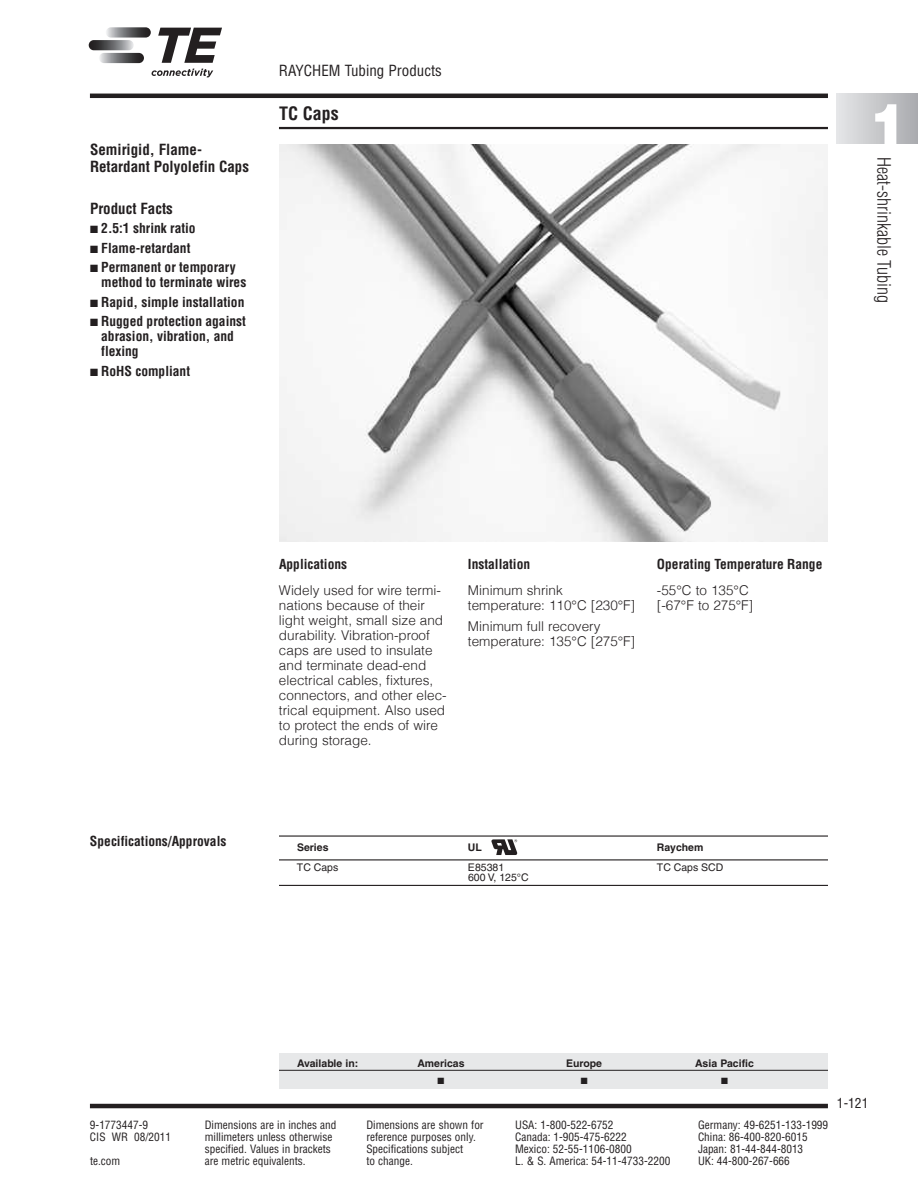
<style>
.page{position:relative;width:918px;height:1188px;background:#fff}
.page>*{position:absolute;margin:0;border:0;box-sizing:border-box;transform-origin:0 0}
.t1{font:900 57px "Helvetica";color:#fff}
.t2{font:300 condensed 18px "Helvetica";color:#231f20}
.t3{font:700 condensed 18px "Helvetica";color:#231f20}
.t4{font:700 condensed 15px/16.5px "Helvetica";color:#231f20}
.t5{font:condensed 15px "Helvetica";color:#231f20}
.t6{font:300 13.5px/15px "Helvetica";color:#231f20}
.t7{font:700 condensed 13.5px/15px "Helvetica";color:#231f20}
.t8{font:condensed 13.5px "Helvetica";color:#231f20}
.t9{font:condensed 11.25px "Helvetica";color:#231f20}
.t10{font:700 10.5px "Helvetica";color:#231f20}
.t11{font:10.5px "Helvetica";color:#231f20}
.t12{font:9px "Zapf Dingbats";color:#231f20}
</style>
<div class="page">
<hr style="left:279px;top:127px;width:549px;height:2px;background:#231f20">
<hr style="left:90px;top:94px;width:738px;height:4px;background:#231f20">
<hr style="left:90px;top:1104px;width:738px;height:4px;background:#231f20">
<div style="left:837px;top:94px;width:81px;height:49px;background:linear-gradient(to right,#e5e6e7,#a9aaae)"></div>
<svg style="left:106px;top:27px;width:45px;height:11px"></svg>
<svg style="left:99px;top:53px;width:45px;height:10px"></svg>
<svg style="left:89px;top:40px;width:45px;height:10px"></svg>
<svg style="left:158px;top:28px;width:64px;height:35px"></svg>
<svg style="left:152px;top:69px;width:61px;height:8px"></svg>
<div style="left:279px;top:1053px;width:549px;height:35px;background:#e7e8e9"></div>
<hr style="left:279px;top:1070px;width:549px;height:1px;background:#231f20">
<img style="left:279px;top:144px;width:549px;height:397px">
<hr style="left:279px;top:835px;width:549px;height:2px;background:#231f20">
<hr style="left:279px;top:859px;width:549px;height:1px;background:#231f20">
<hr style="left:279px;top:885px;width:549px;height:1px;background:#231f20">
<svg style="left:491px;top:839px;width:27px;height:16px"></svg>
<h3 class="t4" style="left:90px;top:142px;width:161px">Semirigid, Flame-<br>Retardant Polyolefin Caps</h3>
<h3 class="t4" style="left:90px;top:200px;width:84px">Product Facts</h3>
<p class="t7" style="left:90px;top:221px;width:107px">■ 2.5:1 shrink ratio</p>
<p class="t7" style="left:90px;top:241px;width:102px">■ Flame-retardant</p>
<p class="t7" style="left:101px;top:260px;width:147px;text-indent:-11px">■ Permanent or temporary method to terminate wires</p>
<p class="t7" style="left:90px;top:295px;width:156px">■ Rapid, simple installation</p>
<p class="t7" style="left:101px;top:314px;width:146px;text-indent:-11px">■ Rugged protection against abrasion, vibration, and flexing</p>
<p class="t7" style="left:90px;top:364px;width:102px">■ RoHS compliant</p>
<h3 class="t5" style="left:279px;top:62px;width:164px">RAYCHEM Tubing Products</h3>
<h2 class="t3" style="left:279px;top:103px;width:61px">TC Caps</h2>
<h1 class="t1" style="left:870px;top:92px;width:40px">1</h1>
<h2 class="t2" style="left:894px;top:157px;width:147px;rotate:90deg">Heat-shrinkable Tubing</h2>
<p class="t7" style="left:90px;top:833px;width:138px">Specifications/Approvals</p>
<p class="t7" style="left:279px;top:557px;width:70px">Applications</p>
<p class="t6" style="left:279px;top:584px;width:169px">Widely used for wire termi&shy;nations because of their light weight, small size and durability. Vibration-proof caps are used to insulate and terminate dead-end electrical cables, fixtures, connectors, and other elec&shy;trical equipment. Also used to protect the ends of wire during storage.</p>
<p class="t7" style="left:468px;top:557px;width:64px">Installation</p>
<p class="t6" style="left:468px;top:584px;width:169px">Minimum shrink temperature: 110°C [230°F]</p>
<p class="t6" style="left:468px;top:620px;width:169px">Minimum full recovery temperature: 135°C [275°F]</p>
<p class="t7" style="left:657px;top:557px;width:167px">Operating Temperature Range</p>
<p class="t6" style="left:657px;top:584px;width:98px">-55°C to 135°C [-67°F to 275°F]</p>
<p class="t10" style="left:297px;top:843px;width:33px">Series</p>
<p class="t10" style="left:468px;top:843px;width:15px">UL</p>
<p class="t10" style="left:657px;top:843px;width:48px">Raychem</p>
<p class="t11" style="left:297px;top:863px;width:43px">TC Caps</p>
<p class="t11" style="left:468px;top:863px;width:38px">E85381</p>
<p class="t11" style="left:657px;top:863px;width:68px">TC Caps SCD</p>
<p class="t11" style="left:468px;top:873px;width:62px">600 V, 125°C</p>
<p class="t10" style="left:297px;top:1059px;width:63px">Available in:</p>
<p class="t10" style="left:417px;top:1059px;width:49px">Americas</p>
<p class="t10" style="left:566px;top:1059px;width:37px">Europe</p>
<p class="t10" style="left:695px;top:1059px;width:60px">Asia Pacific</p>
<p class="t12" style="left:438px;top:1076px;width:8px">■</p>
<p class="t12" style="left:581px;top:1076px;width:8px">■</p>
<p class="t12" style="left:721px;top:1076px;width:8px">■</p>
<p class="t9" style="left:90px;top:1118px;width:60px">9-1773447-9</p>
<p class="t9" style="left:205px;top:1118px;width:133px">Dimensions are in inches and</p>
<p class="t9" style="left:366px;top:1118px;width:119px">Dimensions are shown for</p>
<p class="t9" style="left:515px;top:1118px;width:100px">USA: 1-800-522-6752</p>
<p class="t9" style="left:698px;top:1118px;width:132px">Germany: 49-6251-133-1999</p>
<p class="t9" style="left:90px;top:1130px;width:83px">CIS WR 08/2011</p>
<p class="t9" style="left:205px;top:1130px;width:129px">millimeters unless otherwise</p>
<p class="t9" style="left:366px;top:1130px;width:111px">reference purposes only.</p>
<p class="t9" style="left:515px;top:1130px;width:113px">Canada: 1-905-475-6222</p>
<p class="t9" style="left:698px;top:1130px;width:111px">China: 86-400-820-6015</p>
<p class="t9" style="left:205px;top:1142px;width:128px">specified. Values in brackets</p>
<p class="t9" style="left:366px;top:1142px;width:98px">Specifications subject</p>
<p class="t9" style="left:515px;top:1142px;width:118px">Mexico: 52-55-1106-0800</p>
<p class="t9" style="left:698px;top:1142px;width:107px">Japan: 81-44-844-8013</p>
<p class="t9" style="left:90px;top:1154px;width:32px">te.com</p>
<p class="t9" style="left:205px;top:1154px;width:102px">are metric equivalents.</p>
<p class="t9" style="left:366px;top:1154px;width:48px">to change.</p>
<p class="t9" style="left:515px;top:1154px;width:157px">L. &amp; S. America: 54-11-4733-2200</p>
<p class="t9" style="left:698px;top:1154px;width:93px">UK: 44-800-267-666</p>
<p class="t8" style="left:837px;top:1096px;width:33px">1-121</p>
</div>
